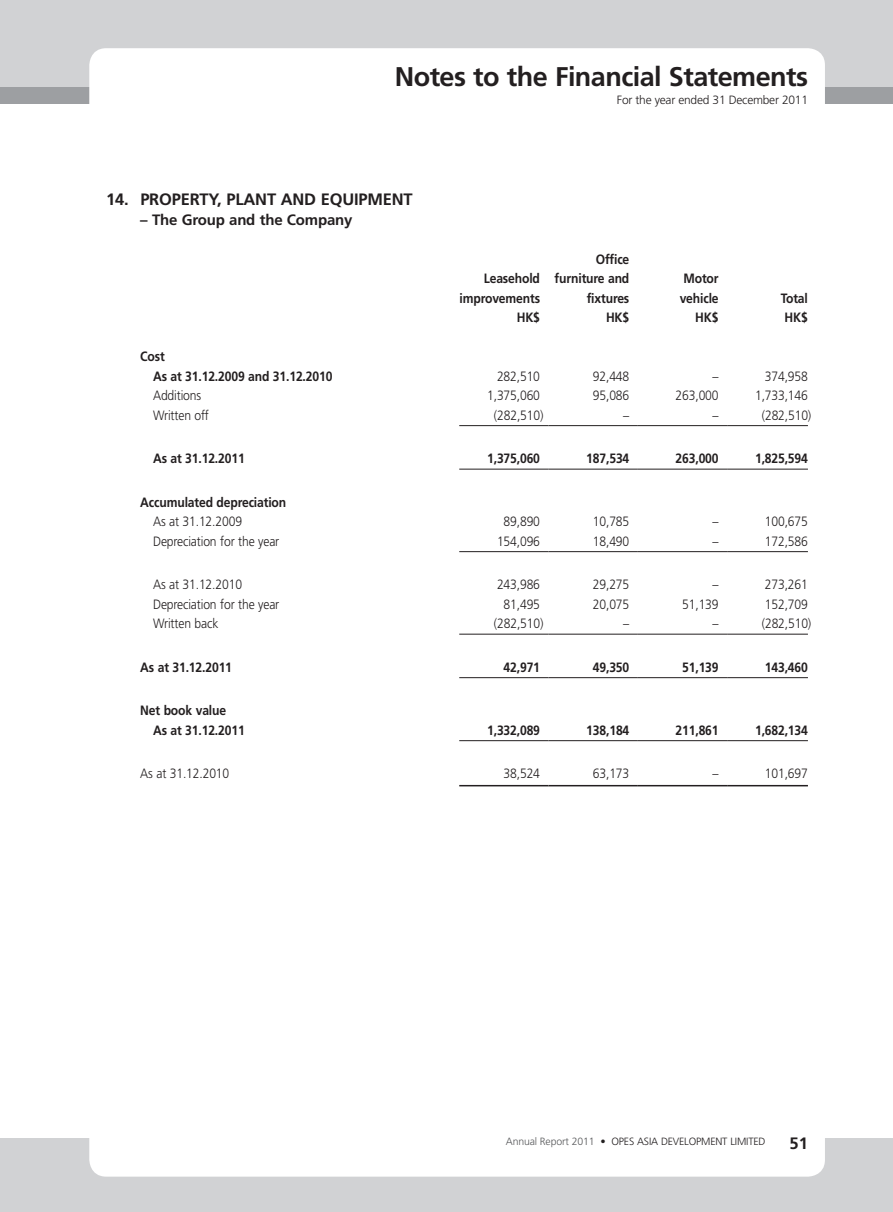
<style>
.page{position:relative;width:893px;height:1212px;background:#fff}
.page>*{position:absolute;margin:0;border:0;box-sizing:border-box;transform-origin:0 0}
.t1{font:700 27px "Frutiger LT Std";letter-spacing:-.02em;color:#231f20}
.Heading_1{font:700 16.5px "Frutiger LT Std";letter-spacing:-.01em;color:#231f20}
.Heading_2{font:700 15px "Frutiger LT Std";letter-spacing:-.01em;color:#231f20}
.Body_Text{font:300 13.5px "Frutiger LT Std";letter-spacing:-.01em;color:#231f20;scale:.9 1}
.Body_Text-2{font:700 13.5px "Frutiger LT Std";letter-spacing:-.01em;color:#231f20;scale:.9 1}
.t2{font:300 12px "Frutiger LT Std";letter-spacing:-.02em;color:#231f20}
.t3{font:300 10.5px "Frutiger LT Std";letter-spacing:-.015em;color:#231f20}
.s1{color:#57585a}
</style>
<div class="page">
<div style="left:0;top:86px;width:893px;height:17px;background:#9d9fa2"></div>
<div style="left:0;top:0;width:893px;height:86px;background:#d1d2d4"></div>
<div style="left:89px;top:48px;width:736px;height:77px;background:#fff;border-radius:17px"></div>
<div style="left:0;top:1138px;width:893px;height:74px;background:#d1d2d4"></div>
<div style="left:89px;top:1100px;width:736px;height:76px;background:#fff;border-radius:17px"></div>
<hr style="left:459px;top:425px;width:90px;height:1px;background:#231f20">
<hr style="left:549px;top:425px;width:89px;height:1px;background:#231f20">
<hr style="left:638px;top:425px;width:89px;height:1px;background:#231f20">
<hr style="left:727px;top:425px;width:81px;height:1px;background:#231f20">
<hr style="left:459px;top:469px;width:90px;height:1px;background:#231f20">
<hr style="left:549px;top:469px;width:89px;height:1px;background:#231f20">
<hr style="left:638px;top:469px;width:89px;height:1px;background:#231f20">
<hr style="left:727px;top:469px;width:81px;height:1px;background:#231f20">
<hr style="left:459px;top:551px;width:90px;height:1px;background:#231f20">
<hr style="left:549px;top:551px;width:89px;height:1px;background:#231f20">
<hr style="left:638px;top:551px;width:89px;height:1px;background:#231f20">
<hr style="left:727px;top:551px;width:81px;height:1px;background:#231f20">
<hr style="left:459px;top:634px;width:90px;height:1px;background:#231f20">
<hr style="left:549px;top:634px;width:89px;height:1px;background:#231f20">
<hr style="left:638px;top:634px;width:89px;height:1px;background:#231f20">
<hr style="left:727px;top:634px;width:81px;height:1px;background:#231f20">
<hr style="left:459px;top:677px;width:90px;height:1px;background:#231f20">
<hr style="left:549px;top:677px;width:89px;height:1px;background:#231f20">
<hr style="left:638px;top:677px;width:89px;height:1px;background:#231f20">
<hr style="left:727px;top:677px;width:81px;height:1px;background:#231f20">
<hr style="left:459px;top:740px;width:90px;height:1px;background:#231f20">
<hr style="left:549px;top:740px;width:89px;height:1px;background:#231f20">
<hr style="left:638px;top:740px;width:89px;height:1px;background:#231f20">
<hr style="left:727px;top:740px;width:81px;height:1px;background:#231f20">
<hr style="left:459px;top:785px;width:90px;height:1px;background:#231f20">
<hr style="left:549px;top:785px;width:89px;height:1px;background:#231f20">
<hr style="left:638px;top:785px;width:89px;height:1px;background:#231f20">
<hr style="left:727px;top:785px;width:81px;height:1px;background:#231f20">
<h1 class="t1" style="left:395px;top:61px;width:415px">Notes to the Financial Statements</h1>
<p class="t2" style="left:617px;top:93px;width:193px">For the year ended 31 December 2011</p>
<p class="Heading_1" style="left:106px;top:190px;width:308px">14. PROPERTY, PLANT AND EQUIPMENT</p>
<p class="Heading_2" style="left:140px;top:211px;width:214px">– The Group and the Company</p>
<p class="Body_Text-2" style="left:484px;top:271px;width:64px">Leasehold</p>
<p class="Body_Text-2" style="left:459px;top:290px;width:91px">improvements</p>
<p class="Body_Text-2" style="left:596px;top:251px;width:39px">Office</p>
<p class="Body_Text-2" style="left:554px;top:271px;width:85px">furniture and</p>
<p class="Body_Text-2" style="left:587px;top:290px;width:49px">fixtures</p>
<p class="Body_Text-2" style="left:683px;top:271px;width:41px">Motor</p>
<p class="Body_Text-2" style="left:680px;top:290px;width:45px">vehicle</p>
<p class="Body_Text-2" style="left:781px;top:290px;width:32px">Total</p>
<p class="Body_Text-2" style="left:517px;top:310px;width:27px">HK$</p>
<p class="Body_Text-2" style="left:606px;top:310px;width:27px">HK$</p>
<p class="Body_Text-2" style="left:695px;top:310px;width:27px">HK$</p>
<p class="Body_Text-2" style="left:785px;top:310px;width:27px">HK$</p>
<p class="Body_Text-2" style="left:140px;top:349px;width:29px">Cost</p>
<p class="Body_Text-2" style="left:153px;top:368px;width:201px">As at 31.12.2009 and 31.12.2010</p>
<p class="Body_Text" style="left:497px;top:368px;width:49px">282,510</p>
<p class="Body_Text" style="left:593px;top:368px;width:42px">92,448</p>
<p class="Body_Text" style="left:713px;top:368px;width:8px">–</p>
<p class="Body_Text" style="left:765px;top:368px;width:49px">374,958</p>
<p class="Body_Text" style="left:153px;top:388px;width:55px">Additions</p>
<p class="Body_Text" style="left:487px;top:388px;width:60px">1,375,060</p>
<p class="Body_Text" style="left:593px;top:388px;width:42px">95,086</p>
<p class="Body_Text" style="left:676px;top:388px;width:49px">263,000</p>
<p class="Body_Text" style="left:755px;top:388px;width:60px">1,733,146</p>
<p class="Body_Text" style="left:153px;top:407px;width:64px">Written off</p>
<p class="Body_Text" style="left:494px;top:407px;width:56px">(282,510)</p>
<p class="Body_Text" style="left:623px;top:407px;width:8px">–</p>
<p class="Body_Text" style="left:713px;top:407px;width:8px">–</p>
<p class="Body_Text" style="left:762px;top:407px;width:56px">(282,510)</p>
<p class="Body_Text-2" style="left:153px;top:451px;width:103px">As at 31.12.2011</p>
<p class="Body_Text-2" style="left:487px;top:451px;width:60px">1,375,060</p>
<p class="Body_Text-2" style="left:586px;top:451px;width:49px">187,534</p>
<p class="Body_Text-2" style="left:676px;top:451px;width:49px">263,000</p>
<p class="Body_Text-2" style="left:755px;top:451px;width:60px">1,825,594</p>
<p class="Body_Text-2" style="left:140px;top:494px;width:164px">Accumulated depreciation</p>
<p class="Body_Text" style="left:153px;top:514px;width:100px">As at 31.12.2009</p>
<p class="Body_Text" style="left:504px;top:514px;width:42px">89,890</p>
<p class="Body_Text" style="left:593px;top:514px;width:42px">10,785</p>
<p class="Body_Text" style="left:713px;top:514px;width:8px">–</p>
<p class="Body_Text" style="left:765px;top:514px;width:49px">100,675</p>
<p class="Body_Text" style="left:153px;top:533px;width:142px">Depreciation for the year</p>
<p class="Body_Text" style="left:497px;top:533px;width:49px">154,096</p>
<p class="Body_Text" style="left:593px;top:533px;width:42px">18,490</p>
<p class="Body_Text" style="left:713px;top:533px;width:8px">–</p>
<p class="Body_Text" style="left:765px;top:533px;width:49px">172,586</p>
<p class="Body_Text" style="left:153px;top:577px;width:100px">As at 31.12.2010</p>
<p class="Body_Text" style="left:497px;top:577px;width:49px">243,986</p>
<p class="Body_Text" style="left:593px;top:577px;width:42px">29,275</p>
<p class="Body_Text" style="left:713px;top:577px;width:8px">–</p>
<p class="Body_Text" style="left:765px;top:577px;width:49px">273,261</p>
<p class="Body_Text" style="left:153px;top:596px;width:142px">Depreciation for the year</p>
<p class="Body_Text" style="left:504px;top:596px;width:42px">81,495</p>
<p class="Body_Text" style="left:593px;top:596px;width:42px">20,075</p>
<p class="Body_Text" style="left:682px;top:596px;width:42px">51,139</p>
<p class="Body_Text" style="left:765px;top:596px;width:49px">152,709</p>
<p class="Body_Text" style="left:153px;top:616px;width:74px">Written back</p>
<p class="Body_Text" style="left:494px;top:616px;width:56px">(282,510)</p>
<p class="Body_Text" style="left:623px;top:616px;width:8px">–</p>
<p class="Body_Text" style="left:713px;top:616px;width:8px">–</p>
<p class="Body_Text" style="left:762px;top:616px;width:56px">(282,510)</p>
<p class="Body_Text-2" style="left:140px;top:659px;width:103px">As at 31.12.2011</p>
<p class="Body_Text-2" style="left:504px;top:659px;width:42px">42,971</p>
<p class="Body_Text-2" style="left:593px;top:659px;width:42px">49,350</p>
<p class="Body_Text-2" style="left:682px;top:659px;width:42px">51,139</p>
<p class="Body_Text-2" style="left:765px;top:659px;width:49px">143,460</p>
<p class="Body_Text-2" style="left:140px;top:703px;width:97px">Net book value</p>
<p class="Body_Text-2" style="left:153px;top:722px;width:103px">As at 31.12.2011</p>
<p class="Body_Text-2" style="left:487px;top:722px;width:60px">1,332,089</p>
<p class="Body_Text-2" style="left:586px;top:722px;width:49px">138,184</p>
<p class="Body_Text-2" style="left:676px;top:722px;width:49px">211,861</p>
<p class="Body_Text-2" style="left:755px;top:722px;width:60px">1,682,134</p>
<p class="Body_Text" style="left:140px;top:766px;width:100px">As at 31.12.2010</p>
<p class="Body_Text" style="left:504px;top:766px;width:42px">38,524</p>
<p class="Body_Text" style="left:593px;top:766px;width:42px">63,173</p>
<p class="Body_Text" style="left:713px;top:766px;width:8px">–</p>
<p class="Body_Text" style="left:765px;top:766px;width:49px">101,697</p>
<p class="t3" style="left:506px;top:1135px;width:261px"><span class="s1">Annual Report 2011</span> • OPES ASIA DEVELOPMENT LIMITED</p>
<p class="Heading_1" style="left:790px;top:1133px;width:20px">51</p>
</div>
